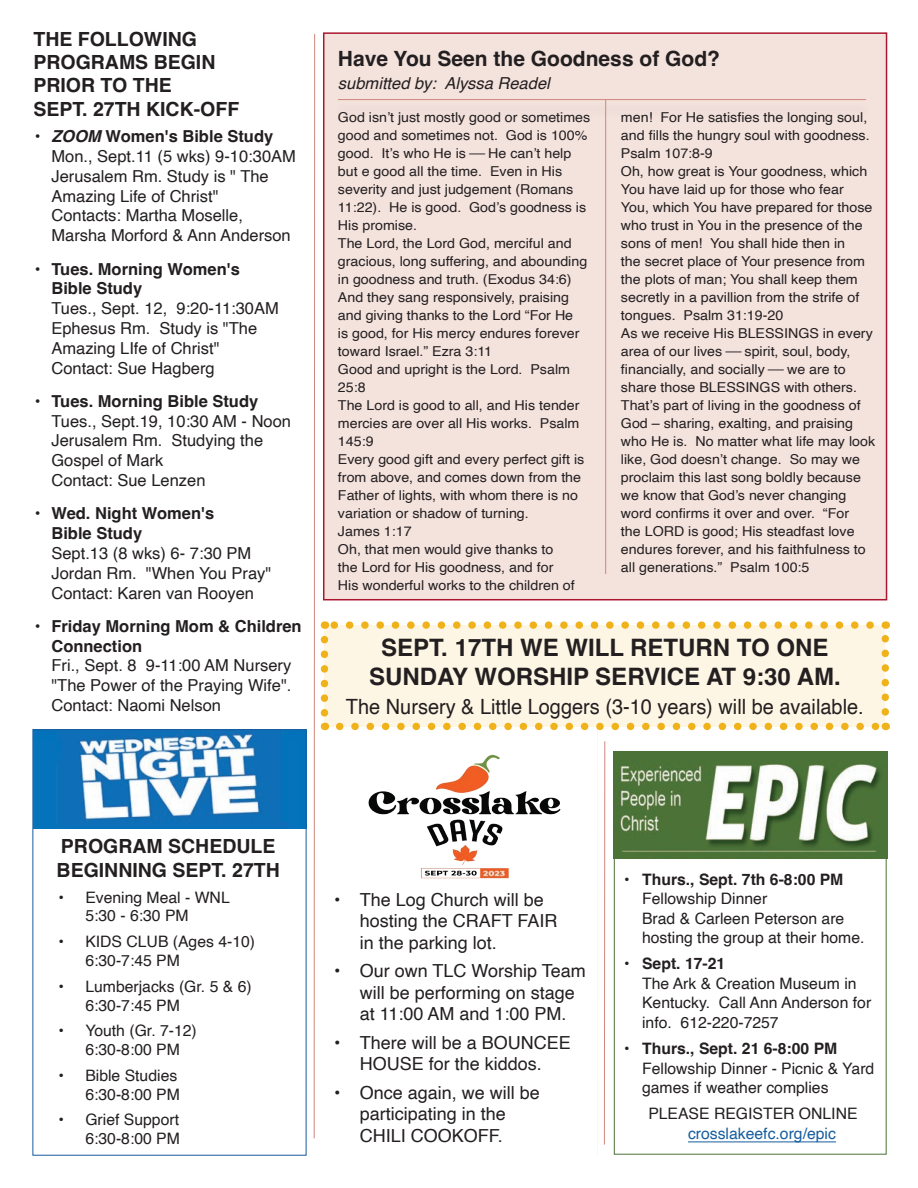
<style>
.page{position:relative;width:918px;height:1188px;background:#fff}
.page>*{position:absolute;margin:0;border:0;box-sizing:border-box;transform-origin:0 0}
.t1{font:700 24px/28.8px "Helvetica";color:#231f20;text-align:center}
.t2{font:21px "Helvetica";color:#231f20;scale:.95 1}
.t3{font:700 21px "Helvetica";color:#231f20}
.t4{font:700 19.5px/23.4px "Helvetica";color:#231f20}
.t5{font:18px/21.6px "Helvetica";color:#231f20}
.t6{font:16.5px/19.8px "Helvetica";color:#231f20}
.t7{font:700 16.5px/19.8px "Helvetica";color:#231f20}
.t8{font:italic 16.5px "Helvetica";color:#231f20}
.t9{font:15.75px/18.9px "Helvetica";color:#231f20}
.t10{font:700 15.75px "Helvetica";color:#231f20}
.t11{font:15.75px "Helvetica";color:#175d9e}
.t12{font:13.65px/18px "Helvetica";color:#231f20;scale:1.04 1}
.s1{font-weight:700}
.s2{font-weight:700;font-style:italic}
</style>
<div class="page">
<div style="left:323px;top:32px;width:564px;height:568px;background:#f4e2dd;border:2px solid #ac1730"></div>
<hr style="left:338px;top:99px;width:528px;height:1px;background:#d1867d">
<hr style="left:605px;top:99px;width:1px;height:475px;background:#d1867d">
<img style="left:616px;top:751px;width:272px;height:108px">
<hr style="left:688px;top:1142px;width:148px;height:1px;background:#175d9e">
<div style="left:614px;top:751px;width:273px;height:404px;border:1px solid #4b7337"></div>
<img style="left:35px;top:731px;width:269px;height:97px">
<svg style="left:313px;top:33px;width:2px;height:1106px"></svg>
<div style="left:33px;top:729px;width:273px;height:427px;border:1px solid #175d9e"></div>
<img style="left:368px;top:754px;width:193px;height:125px">
<hr style="left:604px;top:741px;width:1px;height:404px;background:#d1867d">
<div style="left:324px;top:625px;width:561px;height:101px;background:#fdf6e5"></div>
<svg style="left:340px;top:723px;width:538px;height:7px"></svg>
<svg style="left:332px;top:621px;width:538px;height:8px"></svg>
<svg style="left:321px;top:640px;width:7px;height:90px"></svg>
<svg style="left:882px;top:621px;width:7px;height:91px"></svg>
<h3 class="t4" style="left:33px;top:29px;width:207px">THE FOLLOWING<br>PROGRAMS BEGIN<br>PRIOR TO THE<br>SEPT. 27TH KICK-OFF</h3>
<p class="t6" style="left:51px;top:127px;width:246px;text-indent:-16px"><span class="s1">•</span> <span class="s2">ZOOM</span> <span class="s1">Women's Bible Study<br></span>Mon., Sept.11 (5 wks) 9-10:30AM<br>Jerusalem Rm. Study is " The<br>Amazing Life of Christ"<br>Contacts: Martha Moselle,<br>Marsha Morford &amp; Ann Anderson</p>
<p class="t7" style="left:51px;top:261px;width:190px;text-indent:-16px">• Tues. Morning Women's<br>Bible Study</p>
<p class="t6" style="left:51px;top:299px;width:229px">Tues., Sept. 12, 9:20-11:30AM<br>Ephesus Rm. Study is "The<br>Amazing LIfe of Christ"<br>Contact: Sue Hagberg</p>
<p class="t7" style="left:35px;top:393px;width:225px">• Tues. Morning Bible Study</p>
<p class="t6" style="left:51px;top:411px;width:241px">Tues., Sept.19, 10:30 AM - Noon<br>Jerusalem Rm. Studying the<br>Gospel of Mark<br>Contact: Sue Lenzen</p>
<p class="t7" style="left:51px;top:505px;width:164px;text-indent:-16px">• Wed. Night Women's<br>Bible Study</p>
<p class="t6" style="left:51px;top:544px;width:221px">Sept.13 (8 wks) 6- 7:30 PM<br>Jordan Rm. "When You Pray"<br>Contact: Karen van Rooyen</p>
<p class="t7" style="left:51px;top:618px;width:252px;text-indent:-16px">• Friday Morning Mom &amp; Children<br>Connection</p>
<p class="t6" style="left:51px;top:656px;width:242px;text-align:justify">Fri., Sept. 8 9-11:00 AM Nursery "The Power of the Praying Wife".<br>Contact: Naomi Nelson</p>
<h2 class="t3" style="left:338px;top:46px;width:384px">Have You Seen the Goodness of God?</h2>
<p class="t8" style="left:338px;top:71px;width:213px">submitted by: Alyssa Readel</p>
<p class="t12" style="left:338px;top:109px;width:244px">God isn’t just mostly good or sometimes good and sometimes not. God is 100% good. It’s who He is ⎯ He can’t help but e good all the time. Even in His severity and just judgement (Romans<br>11:22). He is good. God’s goodness is<br>His promise.<br>The Lord, the Lord God, merciful and gracious, long suffering, and abounding in goodness and truth. (Exodus 34:6)<br>And they sang responsively, praising and giving thanks to the Lord “For He<br>is good, for His mercy endures forever toward Israel.” Ezra 3:11<br>Good and upright is the Lord. Psalm<br>25:8<br>The Lord is good to all, and His tender mercies are over all His works. Psalm<br>145:9<br>Every good gift and every perfect gift is from above, and comes down from the<br>Father of lights, with whom there is no variation or shadow of turning.<br>James 1:17<br>Oh, that men would give thanks to<br>the Lord for His goodness, and for<br>His wonderful works to the children of</p>
<p class="t12" style="left:621px;top:109px;width:246px">men! For He satisfies the longing soul, and fills the hungry soul with goodness.<br>Psalm 107:8-9<br>Oh, how great is Your goodness, which You have laid up for those who fear You, which You have prepared for those who trust in You in the presence of the sons of men! You shall hide then in<br>the secret place of Your presence from the plots of man; You shall keep them secretly in a pavillion from the strife of tongues. Psalm 31:19-20<br>As we receive His BLESSINGS in every area of our lives ⎯ spirit, soul, body, financially, and socially ⎯ we are to share those BLESSINGS with others.<br>That’s part of living in the goodness of God – sharing, exalting, and praising who He is. No matter what life may look like, God doesn’t change. So may we proclaim this last song boldly because we know that God’s never changing word confirms it over and over. “For<br>the LORD is good; His steadfast love endures forever, and his faithfulness to all generations.” Psalm 100:5</p>
<h1 class="t1" style="left:369px;top:636px;width:473px">SEPT. 17TH WE WILL RETURN TO ONE<br>SUNDAY WORSHIP SERVICE AT 9:30 AM.</h1>
<h2 class="t2" style="left:346px;top:690px;width:547px">The Nursery &amp; Little Loggers (3-10 years) will be available.</h2>
<h3 class="t4" style="left:57px;top:837px;width:225px">PROGRAM SCHEDULE<br>BEGINNING SEPT. 27TH</h3>
<p class="t9" style="left:85px;top:888px;width:146px;text-indent:-27px">• Evening Meal - WNL<br>5:30 - 6:30 PM</p>
<p class="t9" style="left:85px;top:933px;width:171px;text-indent:-27px">• KIDS CLUB (Ages 4-10)<br>6:30-7:45 PM</p>
<p class="t9" style="left:85px;top:977px;width:168px;text-indent:-27px">• Lumberjacks (Gr. 5 &amp; 6)<br>6:30-7:45 PM</p>
<p class="t9" style="left:85px;top:1022px;width:113px;text-indent:-27px">• Youth (Gr. 7-12)<br>6:30-8:00 PM</p>
<p class="t9" style="left:58px;top:1066px;width:123px;text-align:right">• Bible Studies<br>6:30-8:00 PM</p>
<p class="t9" style="left:58px;top:1111px;width:123px;text-align:right">• Grief Support<br>6:30-8:00 PM</p>
<h3 class="t5" style="left:360px;top:889px;width:199px;text-indent:-26px">• The Log Church will be hosting the CRAFT FAIR in the parking lot.</h3>
<h3 class="t5" style="left:360px;top:960px;width:228px;text-indent:-26px">• Our own TLC Worship Team will be performing on stage at 11:00 AM and 1:00 PM.</h3>
<h3 class="t5" style="left:334px;top:1032px;width:238px;text-align:center">• There will be a BOUNCEE<br>HOUSE for the kiddos.</h3>
<h3 class="t5" style="left:360px;top:1082px;width:182px;text-indent:-26px">• Once again, we will be participating in the<br>CHILI COOKOFF.</h3>
<p class="t10" style="left:624px;top:870px;width:221px">• Thurs., Sept. 7th 6-8:00 PM</p>
<p class="t9" style="left:642px;top:889px;width:224px;line-height:19.5px">Fellowship Dinner<br>Brad &amp; Carleen Peterson are hosting the group at their home.</p>
<p class="t10" style="left:624px;top:954px;width:103px">• Sept. 17-21</p>
<p class="t9" style="left:642px;top:974px;width:231px;line-height:19.5px">The Ark &amp; Creation Museum in<br>Kentucky. Call Ann Anderson for info. 612-220-7257</p>
<p class="t10" style="left:624px;top:1039px;width:215px">• Thurs., Sept. 21 6-8:00 PM</p>
<p class="t9" style="left:642px;top:1059px;width:234px;line-height:19.5px">Fellowship Dinner - Picnic &amp; Yard games if weather complies</p>
<p class="t9" style="left:648px;top:1105px;width:211px">PLEASE REGISTER ONLINE</p>
<p class="t11" style="left:688px;top:1121px;width:149px">crosslakeefc.org/epic</p>
</div>
